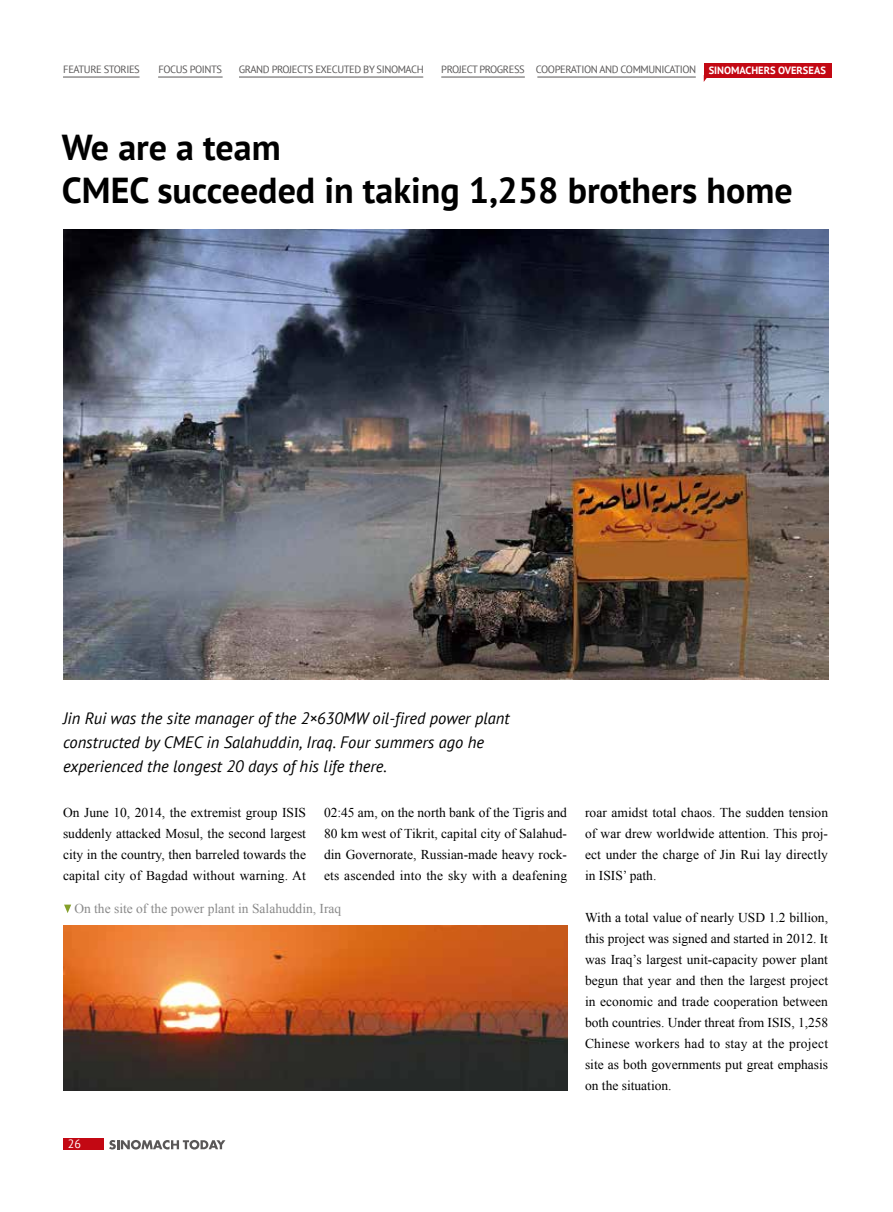
<style>
.page{position:relative;width:893px;height:1212px;background:#fff}
.page>*{position:absolute;margin:0;border:0;box-sizing:border-box;transform-origin:0 0}
.t1{font:700 36px/43.2px "PT Sans";color:#000}
.t2{font:italic 16.5px/24px "PT Sans";color:#000}
.t3{font:13.5px/21px "Times New Roman";letter-spacing:.005em;color:#000;text-align:justify}
.t4{font:13.5px "Times New Roman";color:#898989}
.t5{font:12px "PT Sans";color:#fff}
.t6{font:10.5px "PT Sans";letter-spacing:-.04em;color:#595757}
.s1{font-weight:700;color:#fff}
</style>
<div class="page">
<img style="left:63px;top:925px;width:505px;height:165px">
<svg style="left:64px;top:904px;width:7px;height:9px"></svg>
<div style="left:63px;top:1138px;width:41px;height:12px;background:#c30813"></div>
<svg style="left:109px;top:1140px;width:116px;height:9px"></svg>
<div style="left:704px;top:64px;width:127px;height:14px;background:#c30813"></div>
<hr style="left:63px;top:77px;width:77px;height:1px;background:#595757">
<hr style="left:158px;top:77px;width:65px;height:1px;background:#595757">
<hr style="left:239px;top:77px;width:184px;height:1px;background:#595757">
<hr style="left:441px;top:77px;width:84px;height:1px;background:#595757">
<hr style="left:537px;top:77px;width:159px;height:1px;background:#595757">
<img style="left:63px;top:230px;width:765px;height:449px">
<p class="t6" style="left:63px;top:63px;width:78px">FEATURE STORIES</p>
<p class="t6" style="left:158px;top:63px;width:65px">FOCUS POINTS</p>
<p class="t6" style="left:239px;top:63px;width:186px">GRAND PROJECTS EXECUTED BY SINOMACH</p>
<p class="t6" style="left:441px;top:63px;width:386px">PROJECT PROGRESS COOPERATION AND COMMUNICATION <span class="s1">SINOMACHERS OVERSEAS</span></p>
<h1 class="t1" style="left:62px;top:125px;width:732px">We are a team<br>CMEC succeeded in taking 1,258 brothers home</h1>
<p class="t2" style="left:63px;top:705px;width:448px">Jin Rui was the site manager of the 2×630MW oil-fired power plant constructed by CMEC in Salahuddin, Iraq. Four summers ago he experienced the longest 20 days of his life there.</p>
<p class="t3" style="left:63px;top:802px;width:245px">On June 10, 2014, the extremist group ISIS suddenly attacked Mosul, the second largest city in the country, then barreled towards the capital city of Bagdad without warning. At</p>
<p class="t3" style="left:324px;top:802px;width:245px">02:45 am, on the north bank of the Tigris and 80 km west of Tikrit, capital city of Salahud&shy;din Governorate, Russian-made heavy rock&shy;ets ascended into the sky with a deafening</p>
<p class="t3" style="left:585px;top:802px;width:245px">roar amidst total chaos. The sudden tension of war drew worldwide attention. This proj&shy;ect under the charge of Jin Rui lay directly in ISIS’ path.</p>
<p class="t3" style="left:585px;top:907px;width:245px">With a total value of nearly USD 1.2 billion, this project was signed and started in 2012. It was Iraq’s largest unit-capacity power plant begun that year and then the largest project in economic and trade cooperation between both countries. Under threat from ISIS, 1,258<br>Chinese workers had to stay at the project site as both governments put great emphasis on the situation.</p>
<p class="t4" style="left:74px;top:899px;width:268px">On the site of the power plant in Salahuddin, Iraq</p>
<p class="t5" style="left:68px;top:1136px;width:15px">26</p>
</div>
